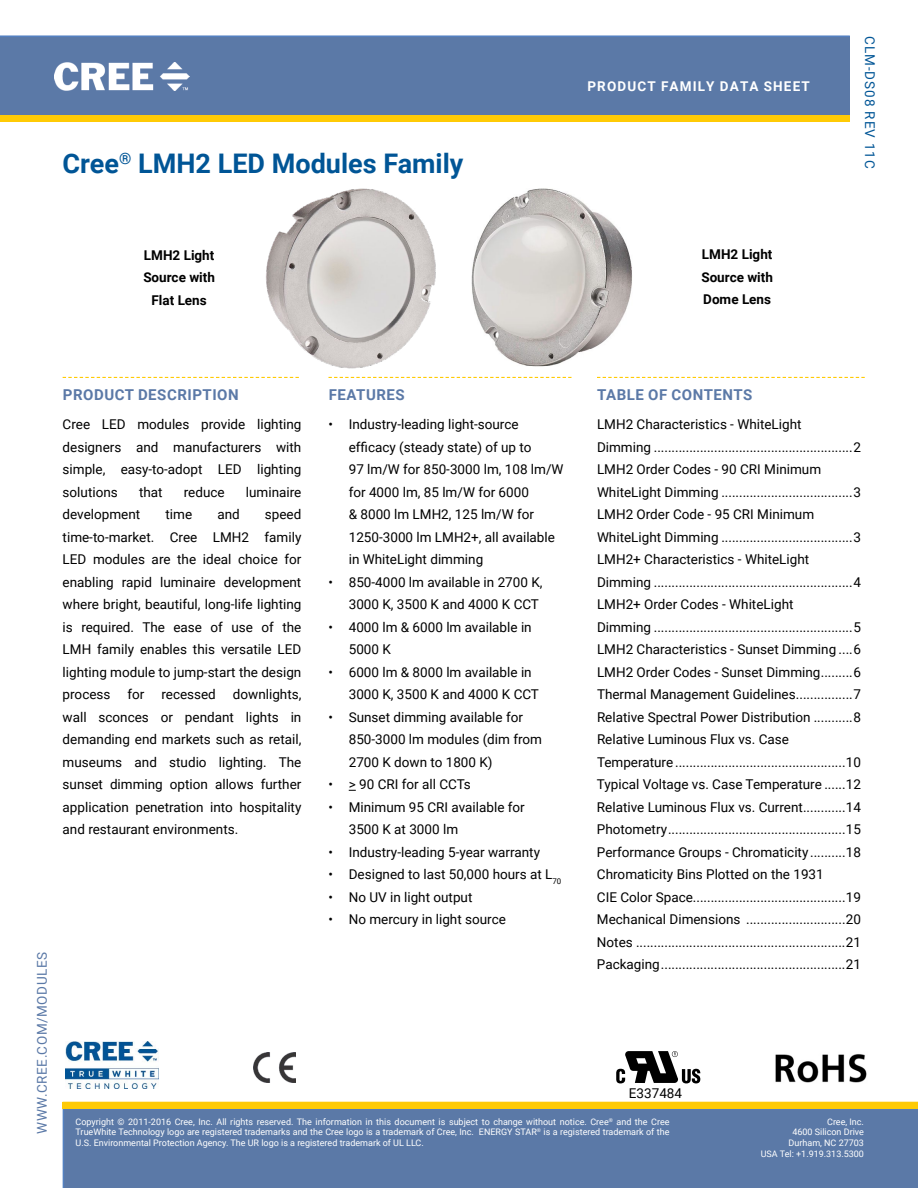
<style>
.page{position:relative;width:918px;height:1188px;background:#fff}
.page>*{position:absolute;margin:0;border:0;box-sizing:border-box;transform-origin:0 0}
.t1{font:700 27px "Roboto";color:#005596}
.t2{font:700 15px "Roboto";letter-spacing:.035em;color:#5b79a7}
.t3{font:13.5px/22.5px "Roboto";color:#000}
.t4{font:700 13.5px/22.5px "Roboto";color:#000;text-align:center}
.t5{font:700 13.5px "Roboto";letter-spacing:.085em;color:#fff}
.t6{font:13.5px "Roboto";letter-spacing:.045em;color:#5b79a7}
.t7{font:13.5px "Roboto";letter-spacing:.085em;color:#005596}
.t8{font:13.5px "Roboto";color:#fff}
.t9{font:9px/10.8px "Roboto";color:#fff;text-align:justify}
</style>
<div class="page">
<div style="left:63px;top:1108px;width:855px;height:80px;background:#5b79a7"></div>
<div style="left:0;top:36px;width:850px;height:79px;background:#5b79a7"></div>
<hr style="left:0;top:35px;width:850px;height:2px;background:#5481c1">
<img style="left:55px;top:62px;width:134px;height:29px">
<div style="left:0;top:115px;width:850px;height:7px;background:#ffcb05"></div>
<div style="left:63px;top:1102px;width:855px;height:6px;background:#ffcb05"></div>
<svg style="left:63px;top:377px;width:236px;height:1px"></svg>
<svg style="left:328px;top:377px;width:244px;height:1px"></svg>
<svg style="left:597px;top:377px;width:268px;height:1px"></svg>
<img style="left:65px;top:1042px;width:94px;height:47px">
<img style="left:254px;top:1052px;width:42px;height:30px">
<img style="left:775px;top:1054px;width:92px;height:29px">
<img style="left:266px;top:188px;width:170px;height:181px">
<img style="left:471px;top:188px;width:161px;height:179px">
<svg style="left:616px;top:1051px;width:84px;height:32px"></svg>
<h1 class="t1" style="left:63px;top:145px;width:402px">CREE<sup>®</sup> LMH2 LED MODULES FAMILY</h1>
<p class="t5" style="left:587px;top:77px;width:224px">PRODUCT FAMILY DATA SHEET</p>
<p class="t4" style="left:143px;top:243px;width:73px">LMH2 LIGHT<br>SOURCE WITH<br>FLAT LENS</p>
<p class="t4" style="left:701px;top:243px;width:73px;text-align:justify">LMH2 LIGHT SOURCE WITH DOME LENS</p>
<p class="t7" style="left:879px;top:36px;width:134px;rotate:90deg">CLM-DS08 Rev 11C</p>
<p class="t6" style="left:33px;top:1134px;width:182px;rotate:-90deg">www.cree.com/modules</p>
<p class="t2" style="left:63px;top:384px;width:177px">PRODUCT DESCRIPTION</p>
<p class="t3" style="left:63px;top:413px;width:240px;text-align:justify">Cree LED modules provide lighting designers and manufacturers with simple, easy-to-adopt LED lighting solutions</p>
<p class="t3" style="left:139px;top:480px;width:25px">that</p>
<p class="t3" style="left:184px;top:480px;width:42px">reduce</p>
<p class="t3" style="left:246px;top:480px;width:57px">luminaire</p>
<p class="t3" style="left:63px;top:503px;width:79px">development</p>
<p class="t3" style="left:165px;top:503px;width:28px">time</p>
<p class="t3" style="left:217px;top:503px;width:24px">and</p>
<p class="t3" style="left:63px;top:503px;width:240px;text-align:justify;text-indent:202px">speed time‑to‑market. Cree LMH2 family LED modules are the ideal choice for enabling rapid luminaire development where bright, beautiful, long‑life lighting is required. The ease of use of the LMH family enables this versatile LED lighting module to jump‑start the design process</p>
<p class="t3" style="left:127px;top:683px;width:18px">for</p>
<p class="t3" style="left:161px;top:683px;width:56px">recessed</p>
<p class="t3" style="left:63px;top:683px;width:240px;text-align:justify;text-indent:170px">downlights, wall sconces or pendant lights in demanding end markets such as retail, museums and studio lighting. The sunset dimming option allows further application penetration into hospitality and restaurant environments.</p>
<p class="t2" style="left:329px;top:384px;width:77px">FEATURES</p>
<p class="t3" style="left:349px;top:413px;width:216px;text-indent:-20px">• Industry-leading light-source efficacy (steady state) of up to<br>97 lm/W for 850‑3000 lm, 108 lm/W for 4000 lm, 85 lm/W for 6000<br>&amp; 8000 lm LMH2, 125 lm/W for<br>1250‑3000 lm LMH2+, all available in WhiteLight dimming</p>
<p class="t3" style="left:329px;top:570px;width:216px;text-align:right">• 850‑4000 lm available in 2700 K,<br>3000 K, 3500 K and 4000 K CCT</p>
<p class="t3" style="left:349px;top:615px;width:184px;text-indent:-20px">• 4000 lm &amp; 6000 lm available in<br>5000 K</p>
<p class="t3" style="left:349px;top:660px;width:192px;text-indent:-20px">• 6000 lm &amp; 8000 lm available in<br>3000 K, 3500 K and 4000 K CCT</p>
<p class="t3" style="left:349px;top:705px;width:195px;text-indent:-20px">• Sunset dimming available for<br>850‑3000 lm modules (dim from<br>2700 K down to 1800 K)</p>
<p class="t3" style="left:329px;top:773px;width:144px">• &gt; 90 CRI for all CCTs</p>
<p class="t3" style="left:349px;top:795px;width:178px;text-indent:-20px">• Minimum 95 CRI available for<br>3500 K at 3000 lm</p>
<p class="t3" style="left:329px;top:840px;width:213px">• Industry-leading 5-year warranty</p>
<p class="t3" style="left:329px;top:863px;width:234px">• Designed to last 50,000 hours at L<sub>70</sub></p>
<p class="t3" style="left:329px;top:885px;width:145px">• No UV in light output</p>
<p class="t3" style="left:329px;top:908px;width:179px">• No mercury in light source</p>
<p class="t2" style="left:597px;top:384px;width:157px">TABLE OF CONTENTS</p>
<p class="t3" style="left:597px;top:413px;width:266px">LMH2 Characteristics - WhiteLight<br>Dimming ........................................................2<br>LMH2 Order Codes - 90 CRI Minimum WhiteLight Dimming .....................................3<br>LMH2 Order Code - 95 CRI Minimum WhiteLight Dimming .....................................3<br>LMH2+ Characteristics - WhiteLight Dimming ........................................................4<br>LMH2+ Order Codes - WhiteLight<br>Dimming ........................................................5<br>LMH2 Characteristics - Sunset Dimming ....6<br>LMH2 Order Codes - Sunset Dimming.........6<br>Thermal Management Guidelines................7<br>Relative Spectral Power Distribution ...........8<br>Relative Luminous Flux vs. Case Temperature ................................................10<br>Typical Voltage vs. Case Temperature ......12<br>Relative Luminous Flux vs. Current............14<br>Photometry..................................................15<br>Performance Groups - Chromaticity ..........18<br>Chromaticity Bins Plotted on the 1931<br>CIE Color Space...........................................19<br>Mechanical Dimensions ............................20<br>Notes ...........................................................21<br>Packaging....................................................21</p>
<p class="t3" style="left:629px;top:1081px;width:55px">E337484</p>
<p class="t9" style="left:76px;top:1116px;width:596px">Copyright © 2011-2016 Cree, Inc. All rights reserved. The information in this document is subject to change without notice. Cree<sup>®</sup> and the Cree TrueWhite Technology logo are registered trademarks and the Cree logo is a trademark of Cree, Inc. ENERGY STAR<sup>®</sup> is a registered trademark of the U.S. Environmental Protection Agency. The UR logo is a registered trademark of UL LLC.</p>
<p class="t9" style="left:761px;top:1116px;width:105px;text-align:right">Cree, Inc.<br>4600 Silicon Drive<br>Durham, NC 27703<br>USA Tel: +1.919.313.5300</p>
<p class="t8" style="left:856px;top:1145px;width:9px">1</p>
</div>
